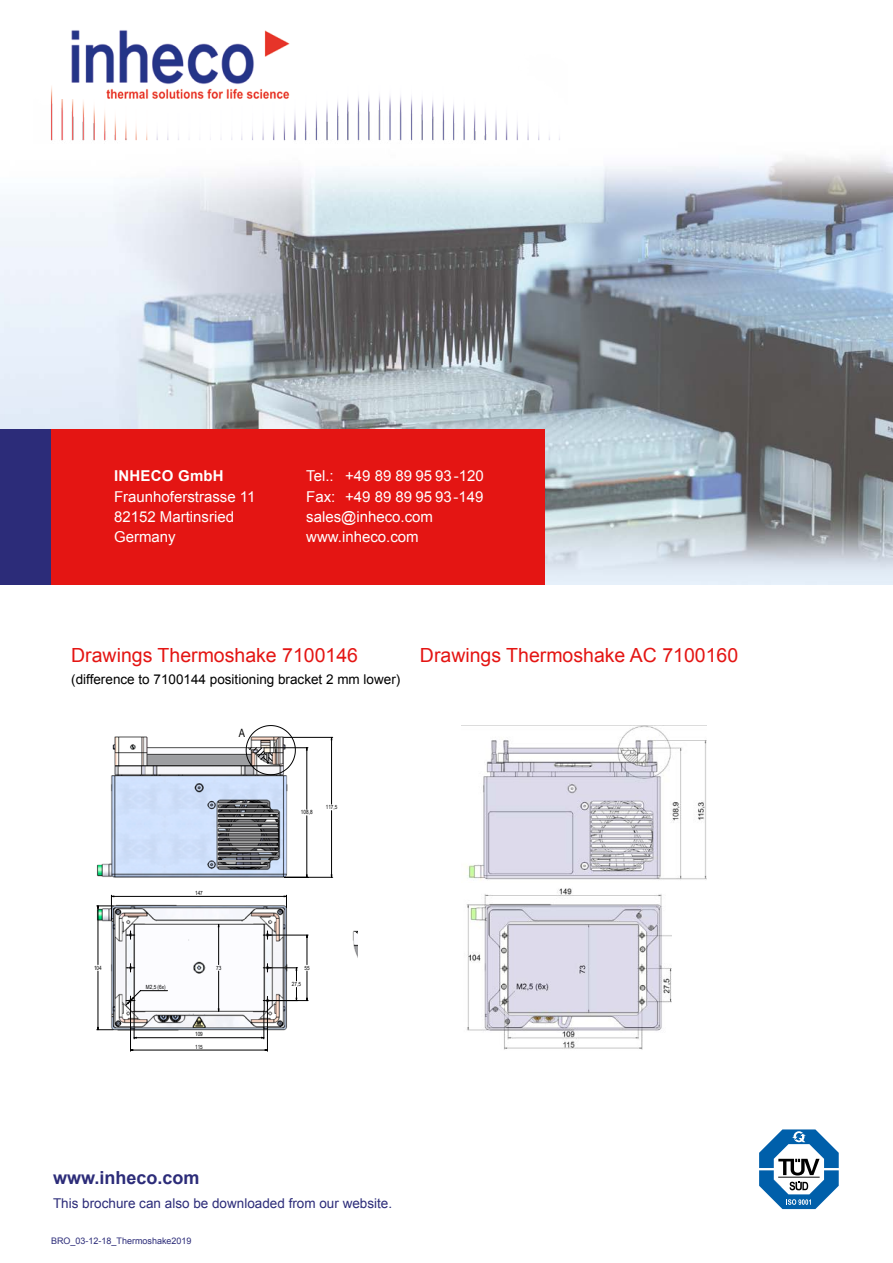
<style>
.page{position:relative;width:893px;height:1263px;background:#fff}
.page>*{position:absolute;margin:0;border:0;box-sizing:border-box;transform-origin:0 0}
.t1{font:19.5px "Arial";color:#e41513}
.t2{font:700 18px "Arial";color:#2c2c79}
.t3{font:15px/20.2px "Arial";color:#fff}
.t4{font:700 15px "Arial";letter-spacing:.015em;color:#fff}
.t5{font:13.5px "Arial";color:#000}
.t6{font:13.5px "Arial";color:#2c2c79}
.t7{font:11.4px "Arial Narrow";color:#000}
.t8{font:9px "Arial";color:#2c2c79}
.t9{font:5.7px/12.3px "Arial Narrow";color:#000}
</style>
<div class="page">
<img style="left:0;top:157px;width:893px;height:428px">
<img style="left:50px;top:86px;width:510px;height:55px">
<div style="left:51px;top:429px;width:494px;height:156px;background:#e41513"></div>
<div style="left:0;top:429px;width:51px;height:156px;background:#2c2c79"></div>
<svg style="left:759px;top:1129px;width:80px;height:80px"></svg>
<img style="left:96px;top:736px;width:261px;height:316px">
<hr style="left:267px;top:1002px;width:1px;height:49px;background:#000">
<hr style="left:130px;top:1002px;width:1px;height:49px;background:#000">
<hr style="left:131px;top:1050px;width:136px;height:1px;background:#000">
<hr style="left:285px;top:877px;width:48px;height:1px;background:#000">
<hr style="left:284px;top:737px;width:49px;height:1px;background:#000">
<hr style="left:134px;top:1037px;width:130px;height:1px;background:#000">
<svg style="left:98px;top:737px;width:234px;height:293px"></svg>
<svg style="left:284px;top:895px;width:3px;height:13px"></svg>
<svg style="left:97px;top:895px;width:17px;height:25px"></svg>
<svg style="left:261px;top:1011px;width:4px;height:28px"></svg>
<svg style="left:134px;top:1011px;width:3px;height:28px"></svg>
<svg style="left:246px;top:725px;width:50px;height:50px"></svg>
<svg style="left:356px;top:931px;width:1px;height:33px"></svg>
<img style="left:466px;top:888px;width:205px;height:162px">
<img style="left:467px;top:726px;width:239px;height:154px">
<img style="left:61px;top:30px;width:236px;height:69px">
<p class="t4" style="left:114px;top:466px;width:111px">INHECO GmbH</p>
<p class="t3" style="left:114px;top:486px;width:143px">Fraunhoferstrasse 11<br>82152 Martinsried<br>Germany</p>
<p class="t3" style="left:306px;top:466px;width:179px">Tel.: +49 89 89 95 93 -101<br>Fax: +49 89 89 95 93-149 sales@inheco.com www.inheco.com</p>
<p class="t3" style="left:467px;top:466px;width:18px">20</p>
<h1 class="t1" style="left:71px;top:642px;width:288px">Drawings Thermoshake 7100146</h1>
<p class="t5" style="left:71px;top:671px;width:331px">(difference to 7100144 positioning bracket 2 mm lower)</p>
<p class="t7" style="left:239px;top:724px;width:8px">A</p>
<h1 class="t1" style="left:420px;top:642px;width:320px">Drawings Thermoshake AC 7100160</h1>
<p class="t9" style="left:301px;top:806px;width:13px">108,8</p>
<p class="t9" style="left:326px;top:801px;width:13px">117,5</p>
<p class="t9" style="left:195px;top:887px;width:9px">147</p>
<p class="t9" style="left:94px;top:961px;width:9px">104</p>
<p class="t9" style="left:216px;top:961px;width:7px">73</p>
<p class="t9" style="left:304px;top:961px;width:7px">55</p>
<p class="t9" style="left:146px;top:981px;width:21px">M2,5 (6x)</p>
<p class="t9" style="left:195px;top:1028px;width:9px">109<br>115</p>
<p class="t9" style="left:292px;top:978px;width:11px">27,5</p>
<p class="t2" style="left:53px;top:1166px;width:148px">www.inheco.com</p>
<p class="t6" style="left:53px;top:1195px;width:341px">This brochure can also be downloaded from our website.</p>
<p class="t8" style="left:51px;top:1235px;width:142px">BRO_03-12-18_Thermoshake2019</p>
</div>
